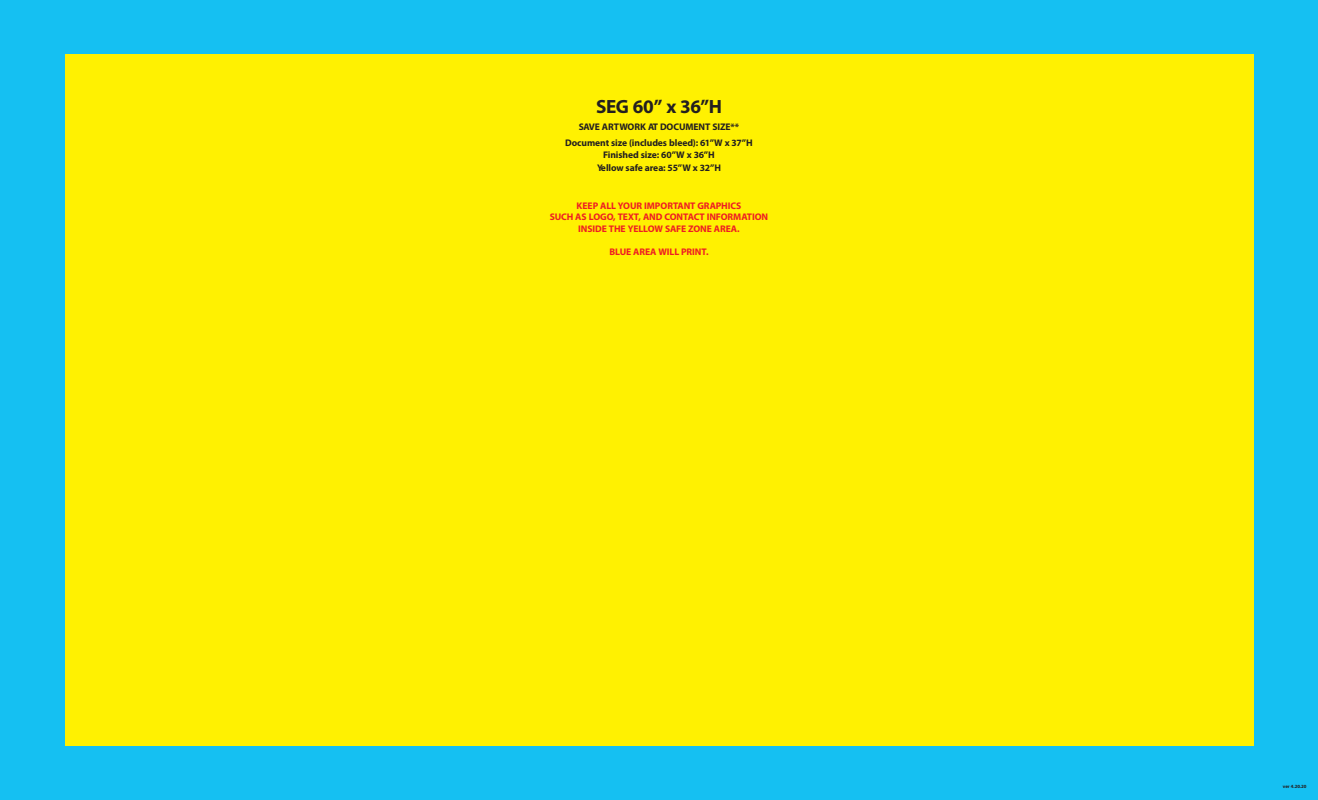
<style>
.page{position:relative;width:1318px;height:800px;background:#fff}
.page>*{position:absolute;margin:0;border:0;box-sizing:border-box;transform-origin:0 0}
.t1{font:700 19.2px "Myriad Pro";letter-spacing:-.02em;color:#231f20}
.t2{font:700 9.6px/11.5px "Myriad Pro";letter-spacing:-.005em;color:#ee1d23;text-align:center}
.t3{font:700 9.6px "Myriad Pro";letter-spacing:-.01em;color:#231f20}
.t4{font:700 4.8px "Myriad Pro";letter-spacing:-.01em;color:#231f20}
</style>
<div class="page">
<div style="left:0;top:0;width:1318px;height:799px;background:#15c0f2"></div>
<div style="left:65px;top:54px;width:1188px;height:691px;background:#fff101"></div>
<h1 class="t1" style="left:596px;top:94px;width:127px">SEG 60” x 36”H</h1>
<p class="t3" style="left:579px;top:121px;width:162px">SAVE ARTWORK AT DOCUMENT SIZE**</p>
<p class="t3" style="left:597px;top:162px;width:125px">Yellow safe area: 55”W x 32”H</p>
<p class="t3" style="left:565px;top:136px;width:189px">Document size (includes bleed): 61”W x 37”H</p>
<p class="t3" style="left:603px;top:149px;width:113px">Finished size: 60”W x 36”H</p>
<p class="t2" style="left:550px;top:199px;width:220px">KEEP ALL YOUR IMPORTANT GRAPHICS<br>SUCH AS LOGO, TEXT, AND CONTACT INFORMATION<br>INSIDE THE YELLOW SAFE ZONE AREA.</p>
<p class="t2" style="left:609px;top:245px;width:101px">BLUE AREA WILL PRINT.</p>
<p class="t4" style="left:1283px;top:782px;width:25px">ver 4.20.20</p>
</div>
